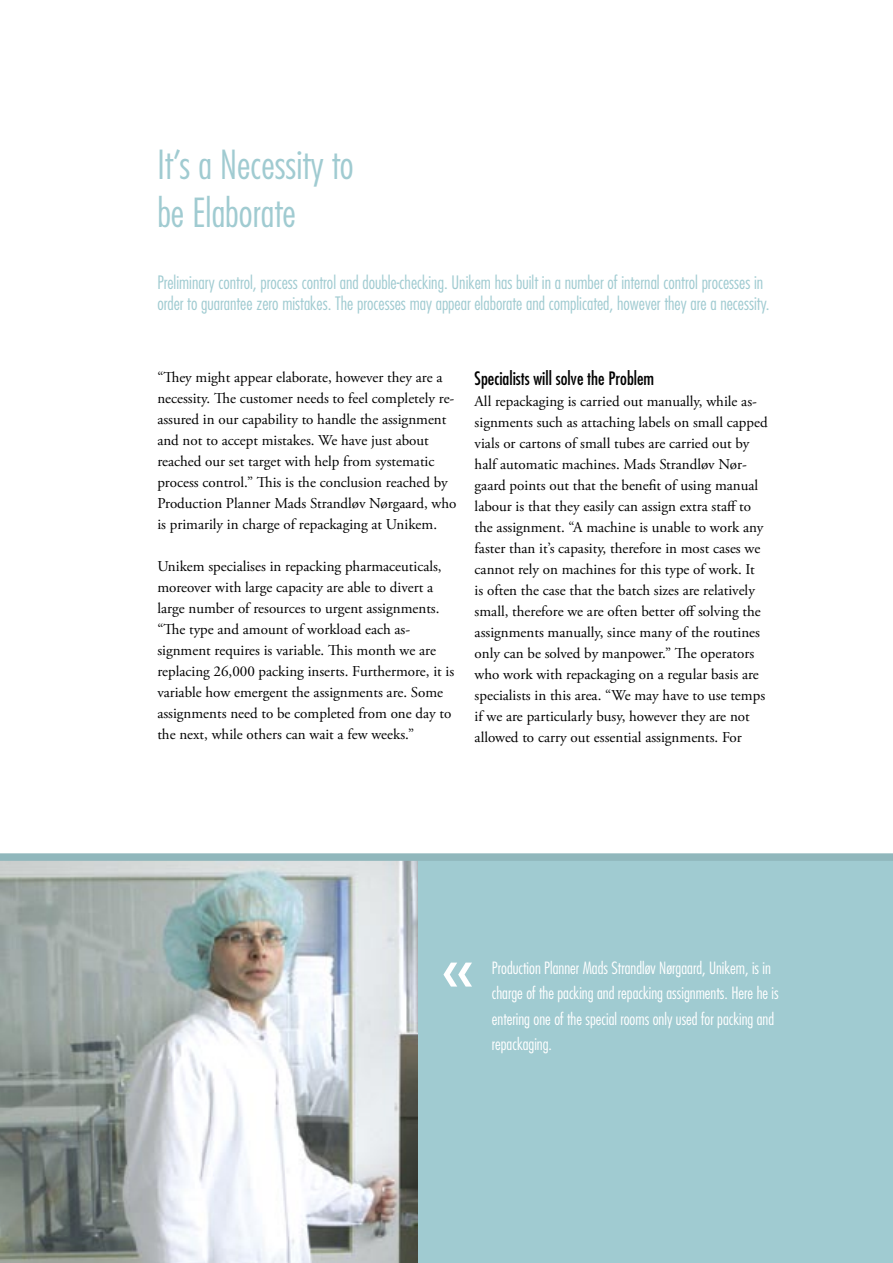
<style>
.page{position:relative;width:893px;height:1263px;background:#fff}
.page>*{position:absolute;margin:0;border:0;box-sizing:border-box;transform-origin:0 0}
.overskrift_ny{font:300 condensed 39px "Futura";color:#a0cbd1}
.mellemrubrik{font:300 condensed 18px/21px "Futura";color:#a0cbd1}
.mellemrubrik-2{font:condensed 18px "Futura";color:#000}
.Info_tekst{font:300 condensed 16.5px/25.5px "Futura";color:#fff}
.brød{font:15px/21px "Adobe Garamond Pro";color:#000}
</style>
<div class="page">
<img style="left:0;top:861px;width:418px;height:402px">
<div style="left:418px;top:855px;width:475px;height:408px;background:#a0cbd1"></div>
<svg style="left:443px;top:962px;width:29px;height:24px"></svg>
<div style="left:0;top:853px;width:893px;height:8px;background:#90b7bc"></div>
<p class="overskrift_ny" style="left:157px;top:142px;width:198px">It’s a Necessity to</p>
<p class="overskrift_ny" style="left:157px;top:190px;width:140px">be Elaborate</p>
<p class="mellemrubrik" style="left:157px;top:272px;width:614px">Preliminary control, process control and double-checking. Unikem has built in a number of internal control processes in order to guarantee zero mistakes. The processes may appear elaborate and complicated, however they are a necessity.</p>
<p class="brød" style="left:157px;top:367px;width:301px">“They might appear elaborate, however they are a necessity. The customer needs to feel completely re&shy;assured in our capability to handle the assignment and not to accept mistakes. We have just about reached our set target with help from systematic process control.” This is the conclusion reached by Production Planner Mads Strandløv Nørgaard, who is primarily in charge of repackaging at Unikem.</p>
<p class="brød" style="left:157px;top:556px;width:298px">Unikem specialises in repacking pharmaceuticals, moreover with large capacity are able to divert a large number of resources to urgent assignments. “The type and amount of workload each as&shy;signment requires is variable. This month we are replacing 26,000 packing inserts. Furthermore, it is variable how emergent the assignments are. Some assignments need to be completed from one day to the next, while others can wait a few weeks.”</p>
<p class="mellemrubrik-2" style="left:475px;top:367px;width:181px">Specialists will solve the Problem</p>
<p class="brød" style="left:475px;top:391px;width:295px">All repackaging is carried out manually, while as&shy;signments such as attaching labels on small capped vials or cartons of small tubes are carried out by half automatic machines. Mads Strandløv Nør&shy;gaard points out that the benefit of using manual labour is that they easily can assign extra staff to the assignment. “A machine is unable to work any faster than it’s capasity, therefore in most cases we cannot rely on machines for this type of work. It<br>is often the case that the batch sizes are relatively small, therefore we are often better off solving the assignments manually, since many of the routines only can be solved by manpower.” The operators who work with repackaging on a regular basis are specialists in this area. “We may have to use temps if we are particularly busy, however they are not allowed to carry out essential assignments. For</p>
<p class="Info_tekst" style="left:492px;top:955px;width:288px">Production Planner Mads Strandløv Nørgaard, Unikem, is in charge of the packing and repacking assignments. Here he is entering one of the special rooms only used for packing and repackaging.</p>
</div>
